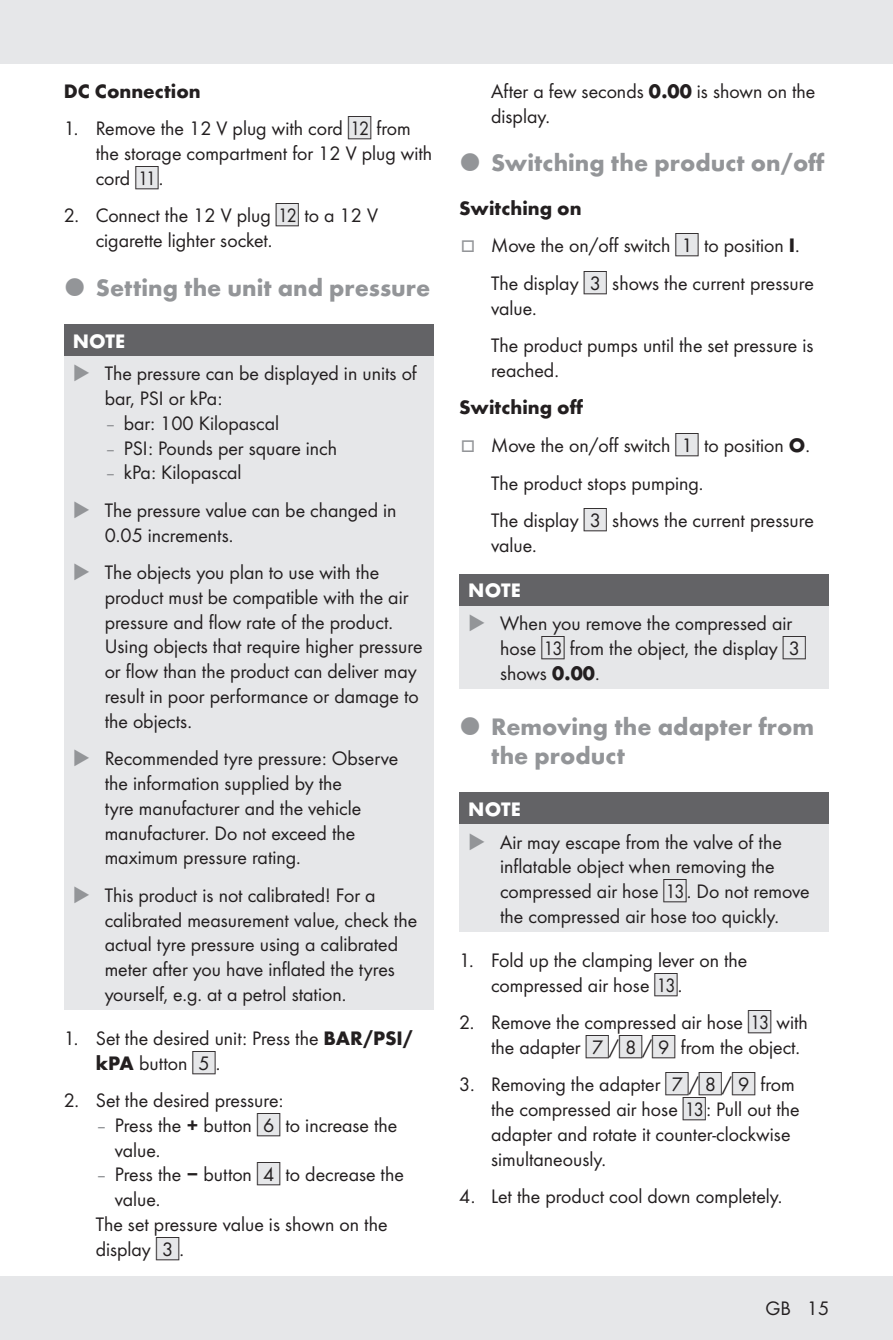
<style>
.page{position:relative;width:893px;height:1340px;background:#fff}
.page>*{position:absolute;margin:0;border:0;box-sizing:border-box;transform-origin:0 0}
.t1{font:700 24.75px/29.2px "Futura";color:#939598}
.Indent_SB{font:20.25px/24.8px "Futura Boo";color:#231f20}
.Indent{font:20.25px/24.8px "Futura Boo";color:#231f20}
.Body_SB{font:700 20.25px "Futura";color:#231f20}
.Headline-03_SB{font:700 20.25px "Futura";color:#231f20}
.Note_Heading{font:700 20.25px "Futura";color:#fff}
.s1{font-family:"IMP Lidl Num Box";font-size:17.78px;color:#e6e7e9}
.s2{font-family:"IMP Lidl Num Box";font-size:17.78px}
.s3{color:#939598}
.s4{font-family:"Futura";font-weight:700}
</style>
<div class="page">
<div style="left:0;top:1276px;width:893px;height:63px;background:#e6e7e9"></div>
<div style="left:0;top:0;width:893px;height:64px;background:#e6e7e9"></div>
<div style="left:64px;top:324px;width:370px;height:32px;background:#636366"></div>
<div style="left:64px;top:356px;width:370px;height:653px;background:#e6e7e9"></div>
<div style="left:459px;top:573px;width:370px;height:33px;background:#636366"></div>
<div style="left:459px;top:606px;width:370px;height:82px;background:#e6e7e9"></div>
<div style="left:459px;top:792px;width:370px;height:32px;background:#636366"></div>
<div style="left:459px;top:824px;width:370px;height:107px;background:#e6e7e9"></div>
<p class="Headline-03_SB" style="left:64px;top:76px;width:139px">DC Connection</p>
<p class="Indent_SB" style="left:96px;top:115px;width:338px;text-indent:-32px">1. Remove the 12 V plug with cord <span class="s1">[</span><span class="s2">12]</span> from the storage compartment for 12 V plug with cord <span class="s1">[</span><span class="s2">11]</span>.</p>
<p class="Indent_SB" style="left:96px;top:202px;width:284px;text-indent:-32px">2. Connect the 12 V plug <span class="s1">[</span><span class="s2">12]</span> to a 12 V cigarette lighter socket.</p>
<p class="t1" style="left:96px;top:271px;width:336px">Setting the unit and pressure</p>
<p class="Note_Heading" style="left:73px;top:326px;width:54px">NOTE</p>
<p class="Indent_SB" style="left:105px;top:360px;width:314px;text-indent:-32px"><span class="s3">◆</span> The pressure can be displayed in units of bar, PSI or kPa:</p>
<p class="Indent_SB" style="left:105px;top:409px;width:176px"><span class="s3">–</span> bar: 100 Kilopascal</p>
<p class="Indent_SB" style="left:105px;top:434px;width:234px"><span class="s3">–</span> PSI: Pounds per square inch</p>
<p class="Indent_SB" style="left:105px;top:459px;width:138px"><span class="s3">–</span> kPa: Kilopascal</p>
<p class="Indent_SB" style="left:105px;top:496px;width:293px;text-indent:-32px"><span class="s3">◆</span> The pressure value can be changed in<br>0.05 increments.</p>
<p class="Indent_SB" style="left:105px;top:559px;width:319px;text-indent:-32px"><span class="s3">◆</span> The objects you plan to use with the product must be compatible with the air pressure and flow rate of the product.<br>Using objects that require higher pressure or flow than the product can deliver may result in poor performance or damage to the objects.</p>
<p class="Indent_SB" style="left:105px;top:745px;width:295px;text-indent:-32px"><span class="s3">◆</span> Recommended tyre pressure: Observe the information supplied by the<br>tyre manufacturer and the vehicle manufacturer. Do not exceed the maximum pressure rating.</p>
<p class="Indent_SB" style="left:105px;top:881px;width:314px;text-indent:-32px"><span class="s3">◆</span> This product is not calibrated! For a calibrated measurement value, check the actual tyre pressure using a calibrated meter after you have inflated the tyres yourself, e.g. at a petrol station.</p>
<p class="Indent_SB" style="left:96px;top:1024px;width:319px;text-indent:-32px">1. Set the desired unit: Press the <span class="s4">BAR/PSI/ kPA</span> button <span class="s1">[</span><span class="s2">5]</span>.</p>
<p class="Indent_SB" style="left:64px;top:1086px;width:221px">2. Set the desired pressure:</p>
<p class="Indent_SB" style="left:115px;top:1111px;width:284px;text-indent:-19px"><span class="s3">–</span> Press the <span class="s4">+</span> button <span class="s1">[</span><span class="s2">6]</span> to increase the value.</p>
<p class="Indent_SB" style="left:115px;top:1161px;width:291px;text-indent:-19px"><span class="s3">–</span> Press the <span class="s4">−</span> button <span class="s1">[</span><span class="s2">4]</span> to decrease the value.</p>
<p class="Indent" style="left:96px;top:1210px;width:293px">The set pressure value is shown on the display <span class="s1">[</span><span class="s2">3]</span>.</p>
<p class="Indent" style="left:491px;top:78px;width:326px">After a few seconds <span class="s4">0.00</span> is shown on the display.</p>
<p class="t1" style="left:491px;top:146px;width:335px">Switching the product on/off</p>
<p class="Body_SB" style="left:459px;top:193px;width:124px">Switching on</p>
<p class="Indent_SB" style="left:461px;top:232px;width:338px"><span class="s3">□</span> Move the on/off switch <span class="s1">[</span><span class="s2">1]</span> to position <span class="s4">I</span>.</p>
<p class="Indent_SB" style="left:491px;top:270px;width:324px">The display <span class="s1">[</span><span class="s2">3]</span> shows the current pressure value.</p>
<p class="Indent_SB" style="left:491px;top:332px;width:324px">The product pumps until the set pressure is reached.</p>
<p class="Body_SB" style="left:459px;top:393px;width:125px">Switching off</p>
<p class="Indent_SB" style="left:461px;top:432px;width:348px"><span class="s3">□</span> Move the on/off switch <span class="s1">[</span><span class="s2">1]</span> to position <span class="s4">O</span>.</p>
<p class="Indent_SB" style="left:491px;top:469px;width:211px">The product stops pumping.</p>
<p class="Indent_SB" style="left:491px;top:507px;width:324px">The display <span class="s1">[</span><span class="s2">3]</span> shows the current pressure value.</p>
<p class="Note_Heading" style="left:468px;top:575px;width:54px">NOTE</p>
<p class="Indent_SB" style="left:500px;top:610px;width:308px;text-indent:-32px"><span class="s3">◆</span> When you remove the compressed air hose <span class="s1">[</span><span class="s2">13]</span> from the object, the display <span class="s1">[</span><span class="s2">3] </span>shows <span class="s4">0.00</span>.</p>
<p class="t1" style="left:491px;top:709px;width:325px">Removing the adapter from the product</p>
<p class="Note_Heading" style="left:468px;top:794px;width:54px">NOTE</p>
<p class="Indent_SB" style="left:500px;top:828px;width:311px;text-indent:-32px"><span class="s3">◆</span> Air may escape from the valve of the inflatable object when removing the compressed air hose <span class="s1">[</span><span class="s2">13]</span>. Do not remove the compressed air hose too quickly.</p>
<p class="Indent_SB" style="left:491px;top:946px;width:258px;text-indent:-32px">1. Fold up the clamping lever on the compressed air hose <span class="s1">[</span><span class="s2">13]</span>.</p>
<p class="Indent_SB" style="left:491px;top:1008px;width:318px;text-indent:-32px">2. Remove the compressed air hose <span class="s1">[</span><span class="s2">13]</span> with the adapter <span class="s1">[</span><span class="s2">7]</span>/<span class="s1">[</span><span class="s2">8]</span>/<span class="s1">[</span><span class="s2">9]</span> from the object.</p>
<p class="Indent_SB" style="left:491px;top:1071px;width:310px;text-indent:-32px">3. Removing the adapter <span class="s1">[</span><span class="s2">7]</span>/<span class="s1">[</span><span class="s2">8]</span>/<span class="s1">[</span><span class="s2">9]</span> from the compressed air hose <span class="s1">[</span><span class="s2">13]</span>: Pull out the adapter and rotate it counter-clockwise simultaneously.</p>
<p class="Indent_SB" style="left:459px;top:1182px;width:322px">4. Let the product cool down completely.</p>
<p class="Indent_SB" style="left:765px;top:1295px;width:65px">GB 15</p>
</div>
